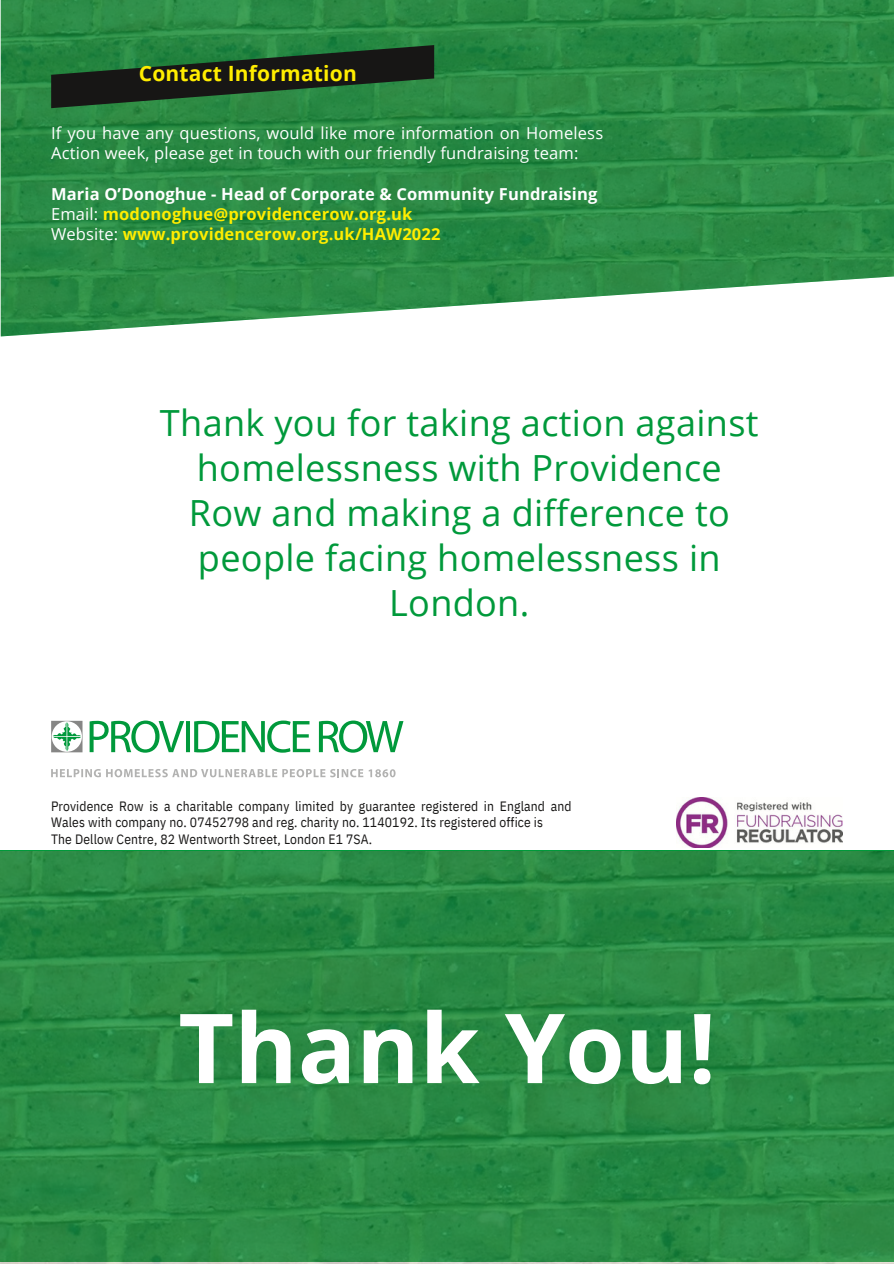
<style>
.page{position:relative;width:894px;height:1264px;background:#fff}
.page>*{position:absolute;margin:0;border:0;box-sizing:border-box;transform-origin:0 0}
.t1{font:700 96.6px "Open Sans";color:#fff}
.t2{font:36px/45px "Open Sans";letter-spacing:.01em;color:#00993b;text-align:center}
.t3{font:700 21px "Open Sans";letter-spacing:.01em;color:#ffed00}
.t4{font:700 16.5px/20.2px "Open Sans";letter-spacing:.01em;color:#ffed00}
.t5{font:16.5px/20.2px "Open Sans";letter-spacing:.01em;color:#fff}
.t6{font:13.5px/17px "IBM Plex Sans Cond";letter-spacing:.01em;color:#171615}
.s1{color:#fff}
.s2{font-weight:400;color:#fff}
</style>
<div class="page">
<img style="left:676px;top:797px;width:165px;height:50px">
<img style="left:1px;top:0;width:892px;height:336px">
<svg style="left:51px;top:45px;width:383px;height:63px;background:#1e4b2a"></svg>
<svg style="left:51px;top:720px;width:31px;height:32px"></svg>
<svg style="left:90px;top:720px;width:94px;height:32px"></svg>
<hr style="left:186px;top:721px;width:4px;height:31px;background:#00993b">
<svg style="left:194px;top:720px;width:116px;height:32px"></svg>
<svg style="left:319px;top:720px;width:84px;height:32px"></svg>
<svg style="left:51px;top:769px;width:344px;height:8px"></svg>
<img style="left:1px;top:851px;width:892px;height:412px">
<h3 class="t3" style="left:139px;top:59px;width:219px">Contact Information</h3>
<p class="t5" style="left:51px;top:122px;width:553px">If you have any questions, would like more information on Homeless<br>Action week, please get in touch with our friendly fundraising team:</p>
<p class="t4" style="left:51px;top:183px;width:547px"><span class="s1">Maria O’Donoghue - Head of Corporate &amp; Community Fundraising<br></span><span class="s2">Email:</span> modonoghue@providencerow.org.uk<br><span class="s2">Website:</span> www.providencerow.org.uk/HAW2022</p>
<h2 class="t2" style="left:160px;top:399px;width:600px">Thank you for taking action against homelessness with Providence<br>Row and making a difference to people facing homelessness in<br>London.</h2>
<p class="t6" style="left:51px;top:797px;width:521px">Providence Row is a charitable company limited by guarantee registered in England and<br>Wales with company no. 07452798 and reg. charity no. 1140192. Its registered office is<br>The Dellow Centre, 82 Wentworth Street, London E1 7SA.</p>
<h1 class="t1" style="left:178px;top:979px;width:539px">Thank You!</h1>
</div>
